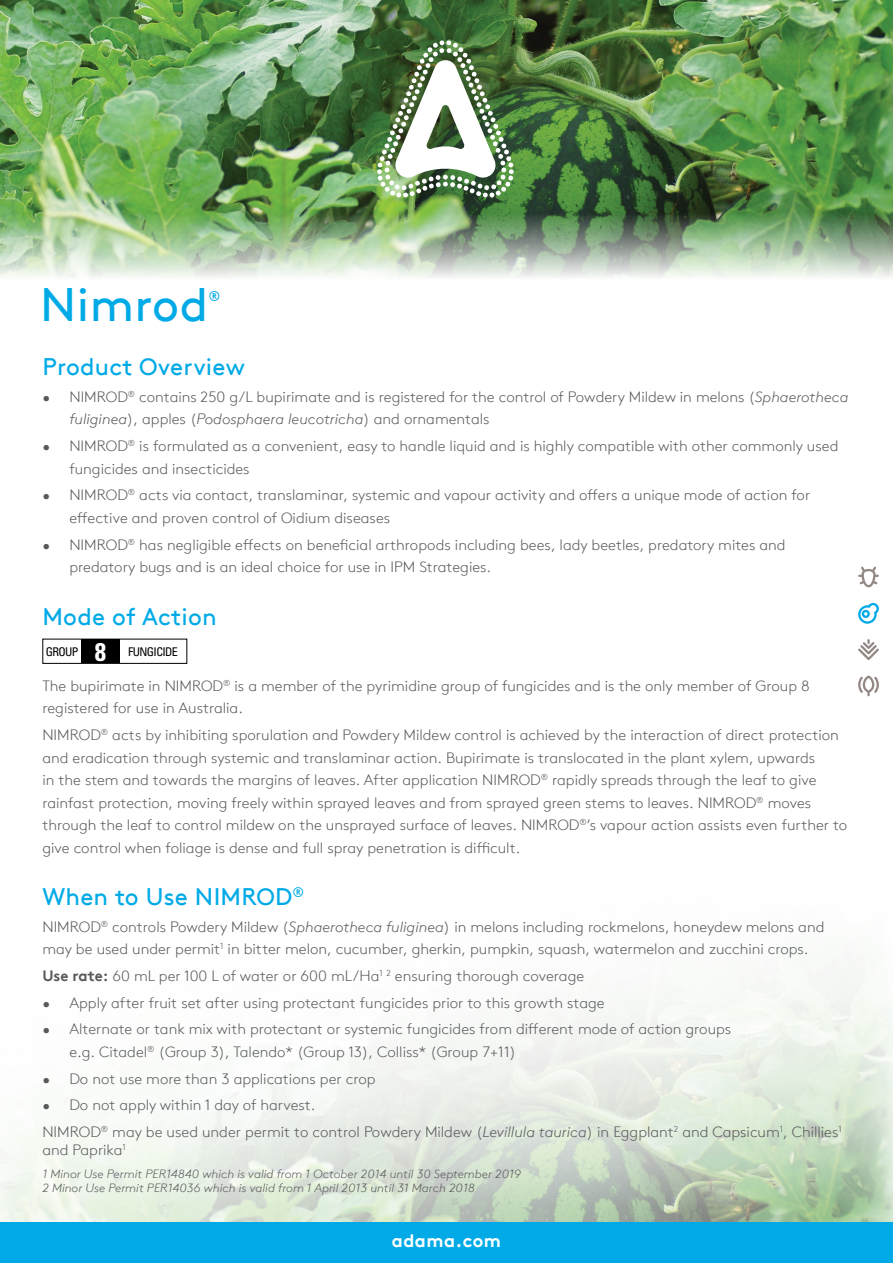
<style>
.page{position:relative;width:893px;height:1263px;background:#fff}
.page>*{position:absolute;margin:0;border:0;box-sizing:border-box;transform-origin:0 0}
.t1{font:46.95px "Brown TT";letter-spacing:.01em;color:#00aae7}
.t2{font:24px "Brown TT";letter-spacing:.01em;color:#00aae7}
.t3{font:700 18px "Brown TT";letter-spacing:.025em;color:#fff}
.t4{font:300 15px/22.5px "Brown TT";color:#58595b}
.t5{font:14.1px "Brown TT";color:#00aae7}
.t6{font:italic 300 12px/14.4px "Brown TT";color:#58595b}
.t7{font:condensed 12px "Univers";letter-spacing:-.05em;color:#000}
.s1{font-style:italic}
.s2{font-weight:700;font-size:25.5px;color:#fff}
.s3{font-weight:700}
</style>
<div class="page">
<div style="left:0;top:1222px;width:893px;height:41px;background:#00aae7"></div>
<img style="left:0;top:0;width:893px;height:277px">
<img style="left:377px;top:40px;width:137px;height:157px">
<svg style="left:858px;top:566px;width:21px;height:21px"></svg>
<svg style="left:858px;top:603px;width:21px;height:21px"></svg>
<svg style="left:858px;top:639px;width:21px;height:21px"></svg>
<svg style="left:858px;top:675px;width:21px;height:21px"></svg>
<div style="left:42px;top:639px;width:145px;height:25px;border:1px solid #000"></div>
<div style="left:81px;top:639px;width:39px;height:24px;background:#000"></div>
<h1 class="t1" style="left:40px;top:277px;width:169px">Nimrod</h1>
<p class="t5" style="left:209px;top:288px;width:13px">®</p>
<h2 class="t2" style="left:42px;top:353px;width:204px">Product Overview</h2>
<p class="t4" style="left:69px;top:386px;width:780px;text-indent:-27px">• NIMROD<sup>®</sup> contains 250 g/L bupirimate and is registered for the control of Powdery Mildew in melons (<span class="s1">Sphaerotheca fuliginea</span>), apples (<span class="s1">Podosphaera leucotricha</span>) and ornamentals</p>
<p class="t4" style="left:69px;top:435px;width:770px;text-indent:-27px">• NIMROD<sup>®</sup> is formulated as a convenient, easy to handle liquid and is highly compatible with other commonly used fungicides and insecticides</p>
<p class="t4" style="left:69px;top:484px;width:742px;text-indent:-27px">• NIMROD<sup>®</sup> acts via contact, translaminar, systemic and vapour activity and offers a unique mode of action for effective and proven control of Oidium diseases</p>
<p class="t4" style="left:69px;top:533px;width:718px;text-indent:-27px">• NIMROD<sup>®</sup> has negligible effects on beneficial arthropods including bees, lady beetles, predatory mites and predatory bugs and is an ideal choice for use in IPM Strategies.</p>
<h2 class="t2" style="left:42px;top:602px;width:176px">Mode of Action</h2>
<p class="t7" style="left:46px;top:644px;width:134px">GROUP <span class="s2">8</span> FUNGICIDE</p>
<p class="t4" style="left:42px;top:674px;width:769px">The bupirimate in NIMROD<sup>®</sup> is a member of the pyrimidine group of fungicides and is the only member of Group 8 registered for use in Australia.</p>
<p class="t4" style="left:42px;top:724px;width:806px">NIMROD<sup>®</sup> acts by inhibiting sporulation and Powdery Mildew control is achieved by the interaction of direct protection and eradication through systemic and translaminar action. Bupirimate is translocated in the plant xylem, upwards<br>in the stem and towards the margins of leaves. After application NIMROD<sup>®</sup> rapidly spreads through the leaf to give rainfast protection, moving freely within sprayed leaves and from sprayed green stems to leaves. NIMROD<sup>®</sup> moves through the leaf to control mildew on the unsprayed surface of leaves. NIMROD<sup>®</sup>’s vapour action assists even further to give control when foliage is dense and full spray penetration is difficult.</p>
<h2 class="t2" style="left:42px;top:882px;width:263px">When to Use NIMROD<sup>®</sup></h2>
<p class="t4" style="left:42px;top:915px;width:783px">NIMROD<sup>®</sup> controls Powdery Mildew (<span class="s1">Sphaerotheca fuliginea</span>) in melons including rockmelons, honeydew melons and may be used under permit<sup>1</sup> in bitter melon, cucumber, gherkin, pumpkin, squash, watermelon and zucchini crops.</p>
<p class="t4" style="left:42px;top:965px;width:543px"><span class="s3">Use rate:</span> 60 mL per 100 L of water or 600 mL/Ha<sup>1</sup> <sup>2</sup> ensuring thorough coverage</p>
<p class="t4" style="left:42px;top:991px;width:564px">• Apply after fruit set after using protectant fungicides prior to this growth stage</p>
<p class="t4" style="left:69px;top:1018px;width:663px;text-indent:-27px">• Alternate or tank mix with protectant or systemic fungicides from different mode of action groups e.g. Citadel<sup>®</sup> (Group 3), Talendo* (Group 13), Colliss* (Group 7+11)</p>
<p class="t4" style="left:42px;top:1067px;width:335px">• Do not use more than 3 applications per crop</p>
<p class="t4" style="left:42px;top:1092px;width:801px;line-height:26.7px">• Do not apply within 1 day of harvest.<br>NIMROD<sup>®</sup> may be used under permit to control Powdery Mildew (<span class="s1">Levillula taurica</span>) in Eggplant<sup>2</sup> and Capsicum<sup>1</sup>, Chillies<sup>1</sup></p>
<p class="t4" style="left:42px;top:1139px;width:85px">and Paprika<sup>1</sup></p>
<p class="t6" style="left:42px;top:1166px;width:480px">1 Minor Use Permit PER14840 which is valid from 1 October 2014 until 30 September 2019<br>2 Minor Use Permit PER14036 which is valid from 1 April 2013 until 31 March 2018</p>
<p class="t3" style="left:392px;top:1229px;width:111px">adama.com</p>
</div>
